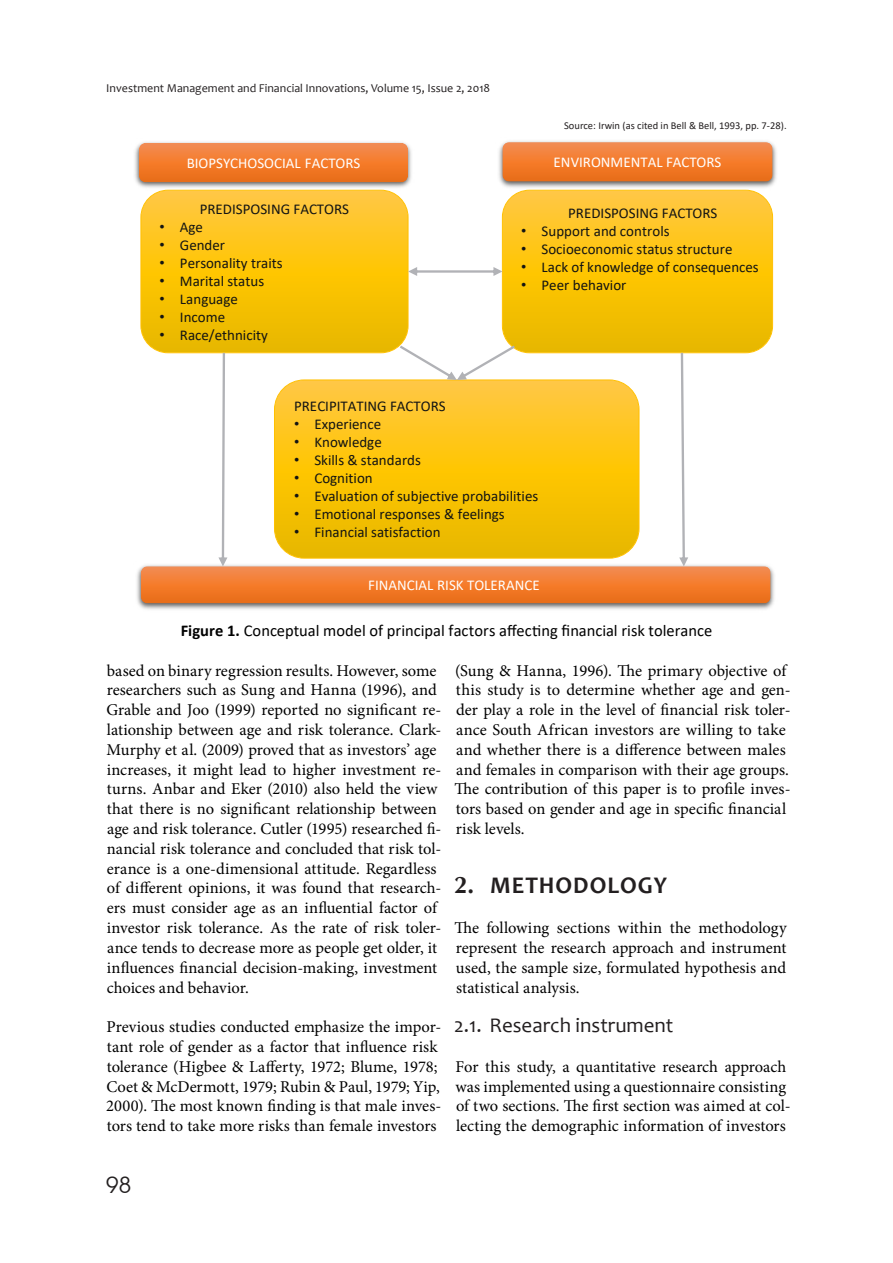
<style>
.page{position:relative;width:893px;height:1263px;background:#fff}
.page>*{position:absolute;margin:0;border:0;box-sizing:border-box;transform-origin:0 0}
.t1{font:700 24px "Candara";letter-spacing:.04em;color:#231f20}
.t2{font:22.5px "Avant Garde Gothic C";color:#231f20}
.t3{font:21px "Candara";color:#231f20}
.t4{font:16.5px/19.8px "Minion Pro";color:#000}
.t5{font:16.5px "Calibri";color:#000}
.t6{font:15px "Calibri";color:#131413}
.t7{font:15px "Calibri";color:#fff}
.t8{font:12px "Candara";color:#231f20}
.t9{font:10.5px "Calibri";color:#231f20}
.s1{font-family:"Arial"}
.s2{font-weight:700}
.s3{font-family:"AG Opus"}
</style>
<div class="page">
<img style="left:135px;top:142px;width:277px;height:48px">
<img style="left:171px;top:182px;width:205px;height:7px">
<svg style="left:139px;top:143px;width:269px;height:39px;background:#f07c30"></svg>
<img style="left:499px;top:141px;width:278px;height:49px">
<img style="left:537px;top:182px;width:200px;height:7px">
<svg style="left:502px;top:142px;width:271px;height:40px;background:#ee7d33"></svg>
<img style="left:137px;top:567px;width:637px;height:43px">
<img style="left:352px;top:603px;width:203px;height:7px">
<svg style="left:141px;top:190px;width:632px;height:413px"></svg>
<p class="t8" style="left:106px;top:83px;width:385px">Investment Management and Financial Innovations, Volume 15, Issue 2, 2018</p>
<p class="t9" style="left:564px;top:118px;width:224px">Source: Irwin (as cited in Bell &amp; Bell, 1993, pp. 7-28).</p>
<p class="t7" style="left:187px;top:157px;width:175px">BIOPSYCHOSOCIAL FACTORS</p>
<p class="t7" style="left:554px;top:156px;width:169px">ENVIRONMENTAL FACTORS</p>
<p class="t6" style="left:200px;top:203px;width:151px">PREDISPOSING FACTORS</p>
<p class="t6" style="left:160px;top:221px;width:45px"><span class="s1">•</span> Age</p>
<p class="t6" style="left:160px;top:239px;width:67px"><span class="s1">•</span> Gender</p>
<p class="t6" style="left:160px;top:257px;width:125px"><span class="s1">•</span> Personality traits</p>
<p class="t6" style="left:160px;top:275px;width:106px"><span class="s1">•</span> Marital status</p>
<p class="t6" style="left:160px;top:293px;width:80px"><span class="s1">•</span> Language</p>
<p class="t6" style="left:160px;top:311px;width:67px"><span class="s1">•</span> Income</p>
<p class="t6" style="left:160px;top:329px;width:110px"><span class="s1">•</span> Race/ethnicity</p>
<p class="t6" style="left:568px;top:207px;width:151px">PREDISPOSING FACTORS</p>
<p class="t6" style="left:521px;top:225px;width:150px"><span class="s1">•</span> Support and controls</p>
<p class="t6" style="left:521px;top:243px;width:213px"><span class="s1">•</span> Socioeconomic status structure</p>
<p class="t6" style="left:521px;top:261px;width:239px"><span class="s1">•</span> Lack of knowledge of consequences</p>
<p class="t6" style="left:521px;top:279px;width:107px"><span class="s1">•</span> Peer behavior</p>
<p class="t6" style="left:294px;top:400px;width:153px">PRECIPITATING FACTORS</p>
<p class="t6" style="left:294px;top:418px;width:89px"><span class="s1">•</span> Experience</p>
<p class="t6" style="left:294px;top:436px;width:89px"><span class="s1">•</span> Knowledge</p>
<p class="t6" style="left:294px;top:454px;width:128px"><span class="s1">•</span> Skills &amp; standards</p>
<p class="t6" style="left:294px;top:472px;width:80px"><span class="s1">•</span> Cognition</p>
<p class="t6" style="left:294px;top:490px;width:246px"><span class="s1">•</span> Evaluation of subjective probabilities</p>
<p class="t6" style="left:294px;top:508px;width:212px"><span class="s1">•</span> Emotional responses &amp; feelings</p>
<p class="t6" style="left:294px;top:526px;width:148px"><span class="s1">•</span> Financial satisfaction</p>
<p class="t7" style="left:368px;top:579px;width:173px">FINANCIAL RISK TOLERANCE</p>
<p class="t5" style="left:181px;top:619px;width:533px"><span class="s2">Figure 1.</span> Conceptual model of principal factors affecting financial risk tolerance</p>
<p class="t4" style="left:106px;top:662px;width:337px">based on binary regression results. However, some researchers such as Sung and Hanna (1996), and Grable and Joo (1999) reported no significant re&shy;lationship between age and risk tolerance. Clark-Murphy et al. (2009) proved that as investors’ age increases, it might lead to higher investment re&shy;turns. Anbar and Eker (2010) also held the view that there is no significant relationship between age and risk tolerance. Cutler (1995) researched fi&shy;nancial risk tolerance and concluded that risk tol&shy;erance is a one-dimensional attitude. Regardless of different opinions, it was found that research&shy;ers must consider age as an influential factor of investor risk tolerance. As the rate of risk toler&shy;ance tends to decrease more as people get older, it influences financial decision-making, investment choices and behavior.</p>
<p class="t4" style="left:106px;top:1018px;width:337px">Previous studies conducted emphasize the impor&shy;tant role of gender as a factor that influence risk tolerance (Higbee &amp; Lafferty, 1972; Blume, 1978; Coet &amp; McDermott, 1979; Rubin &amp; Paul, 1979; Yip, 2000). The most known finding is that male inves&shy;tors tend to take more risks than female investors</p>
<p class="t4" style="left:454px;top:662px;width:338px">(Sung &amp; Hanna, 1996). The primary objective of this study is to determine whether age and gen&shy;der play a role in the level of financial risk toler&shy;ance South African investors are willing to take and whether there is a difference between males and females in comparison with their age groups.<br>The contribution of this paper is to profile inves&shy;tors based on gender and age in specific financial risk levels.</p>
<h1 class="t1" style="left:454px;top:877px;width:214px"><span class="s3">2.</span> METHODOLOGY</h1>
<p class="t4" style="left:454px;top:919px;width:334px;text-align:justify">The following sections within the methodology represent the research approach and instrument used, the sample size, formulated hypothesis and statistical analysis.</p>
<p class="t3" style="left:454px;top:1017px;width:221px">2.1. Research instrument</p>
<p class="t4" style="left:455px;top:1058px;width:337px">For this study, a quantitative research approach was implemented using a questionnaire consisting of two sections. The first section was aimed at col&shy;lecting the demographic information of investors</p>
<h2 class="t2" style="left:106px;top:1172px;width:26px">98</h2>
</div>
